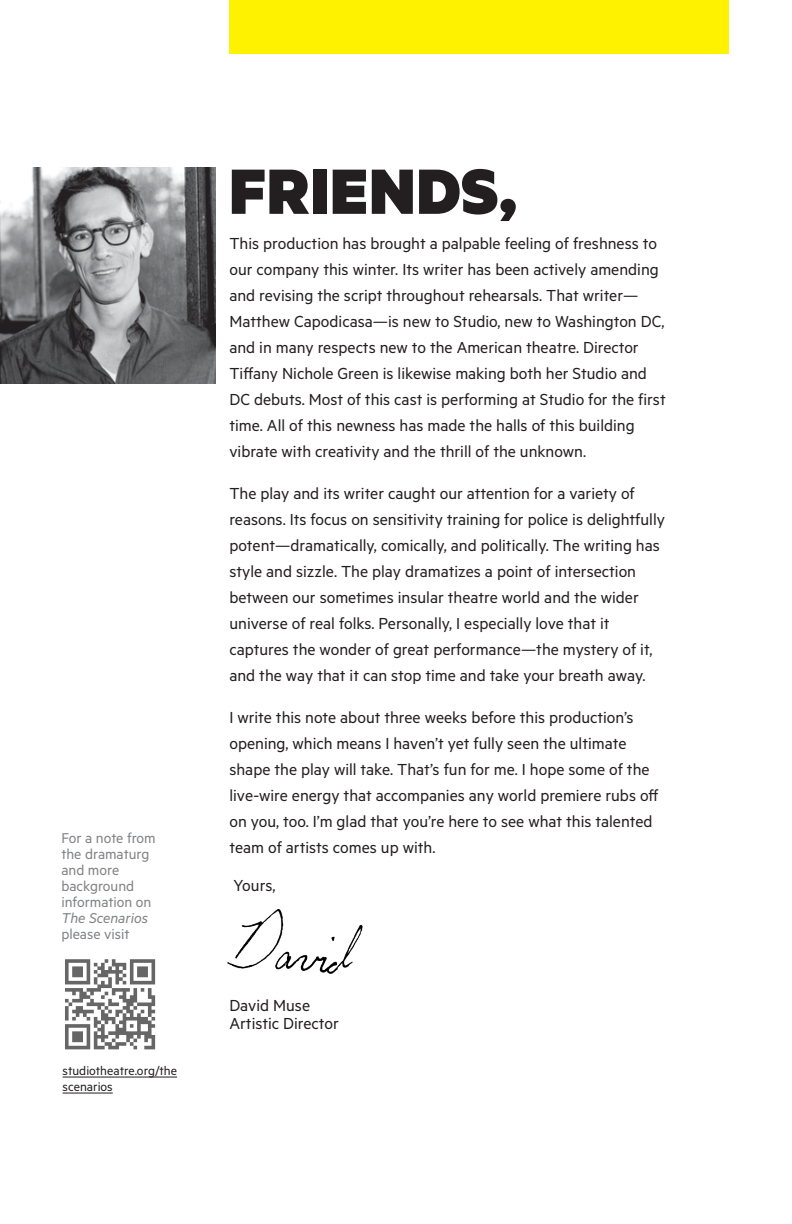
<style>
.page{position:relative;width:792px;height:1224px;background:#fff}
.page>*{position:absolute;margin:0;border:0;box-sizing:border-box;transform-origin:0 0}
.t1{font:900 72px "Metric";letter-spacing:.015em;color:#231f20}
.t2{font:18px/26px "Metric";color:#231f20}
.t3{font:16px/16px "Metric";color:#808285}
.t4{font:14px/16px "Metric";color:#231f20}
.s1{font-style:italic}
</style>
<div class="page">
<hr style="left:791px;top:0;width:1px;height:1224px;background:#231f20">
<div style="left:230px;top:0;width:499px;height:54px;background:#fff200"></div>
<img style="left:0;top:167px;width:216px;height:216px">
<img style="left:227px;top:910px;width:136px;height:64px">
<hr style="left:63px;top:1077px;width:114px;height:1px;background:#231f20">
<hr style="left:63px;top:1093px;width:50px;height:1px;background:#231f20">
<svg style="left:65px;top:959px;width:90px;height:90px"></svg>
<p class="t3" style="left:61px;top:829px;width:96px">For a note from the dramaturg and more background information on<br><span class="s1">The Scenarios </span>please visit</p>
<p class="t4" style="left:63px;top:1062px;width:116px">studiotheatre.org/the scenarios</p>
<p class="t1" style="left:229px;top:146px;width:289px">FRIENDS,</p>
<p class="t2" style="left:229px;top:230px;width:438px">This production has brought a palpable feeling of freshness to our company this winter. Its writer has been actively amending and revising the script throughout rehearsals. That writer— Matthew Capodicasa—is new to Studio, new to Washington DC, and in many respects new to the American theatre. Director Tiffany Nichole Green is likewise making both her Studio and DC debuts. Most of this cast is performing at Studio for the first time. All of this newness has made the halls of this building vibrate with creativity and the thrill of the unknown.</p>
<p class="t2" style="left:229px;top:480px;width:437px">The play and its writer caught our attention for a variety of reasons. Its focus on sensitivity training for police is delightfully potent—dramatically, comically, and politically. The writing has style and sizzle. The play dramatizes a point of intersection between our sometimes insular theatre world and the wider universe of real folks. Personally, I especially love that it captures the wonder of great performance—the mystery of it, and the way that it can stop time and take your breath away.</p>
<p class="t2" style="left:229px;top:704px;width:431px">I write this note about three weeks before this production’s opening, which means I haven’t yet fully seen the ultimate shape the play will take. That’s fun for me. I hope some of the live-wire energy that accompanies any world premiere rubs off on you, too. I’m glad that you’re here to see what this talented team of artists comes up with.</p>
<p class="t2" style="left:233px;top:872px;width:44px">Yours,</p>
<p class="t2" style="left:229px;top:996px;width:111px;line-height:18px">David Muse<br>Artistic Director</p>
</div>
